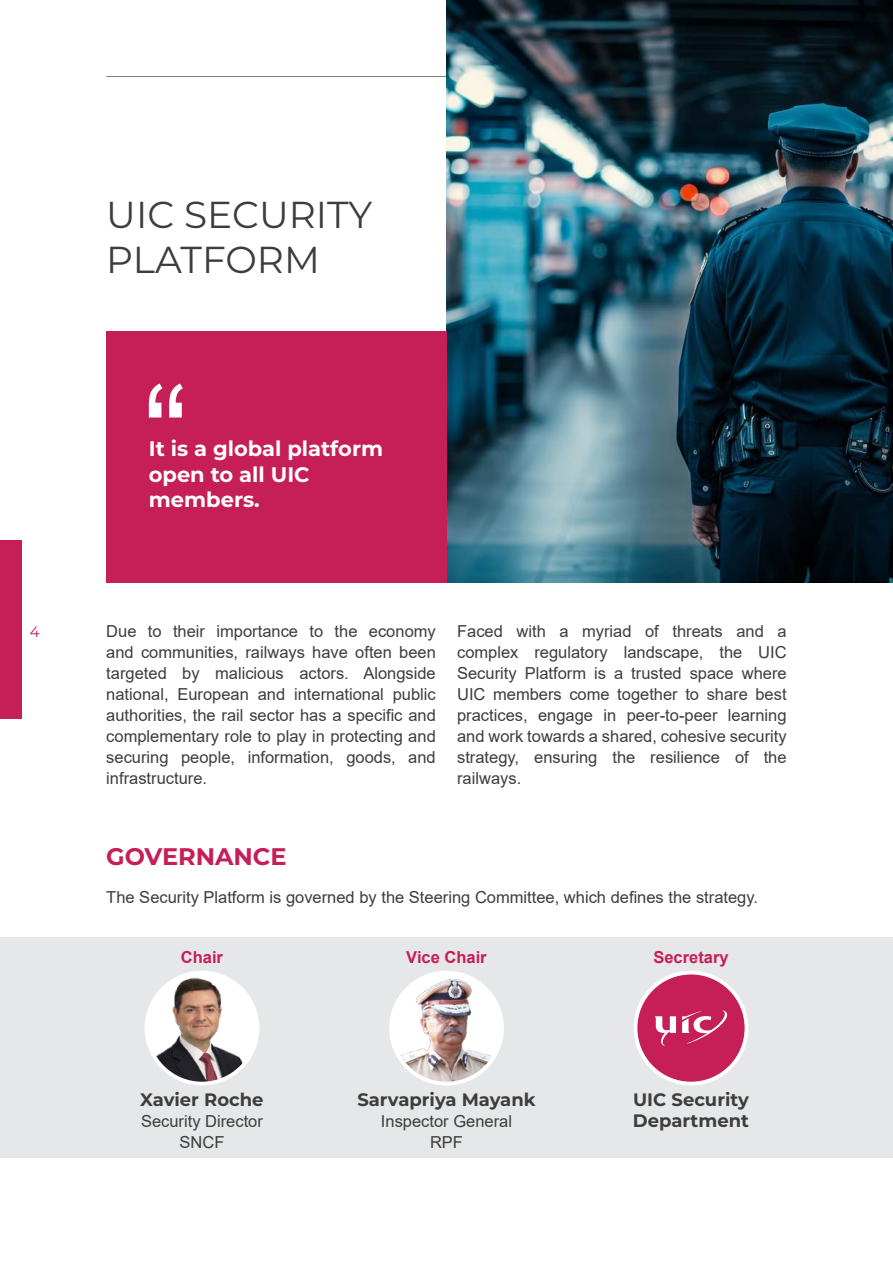
<style>
.page{position:relative;width:893px;height:1263px;background:#fff}
.page>*{position:absolute;margin:0;border:0;box-sizing:border-box;transform-origin:0 0}
.t1{font:37.5px/45px "Montserrat";color:#3d3d3c}
.t2{font:700 24px "Montserrat";color:#c61e57}
.t3{font:700 21px/25.2px "Montserrat";color:#fff}
.t4{font:700 18px/21px "Montserrat";color:#3d3d3c}
.t5{font:16.5px/21px "Arial";color:#3d3d3c;text-align:justify}
.t6{font:700 16.5px "Arial";color:#c61e57}
.t7{font:15px "Montserrat";color:#c61e57}
</style>
<div class="page">
<hr style="left:106px;top:76px;width:681px;height:1px;background:#6d8186">
<div style="left:0;top:540px;width:21px;height:179px;background:#c61e57"></div>
<div style="left:0;top:937px;width:893px;height:221px;background:#e6e7e8"></div>
<img style="left:446px;top:0;width:447px;height:583px">
<div style="left:106px;top:331px;width:340px;height:252px;background:#c61e57"></div>
<svg style="left:149px;top:383px;width:34px;height:34px"></svg>
<img style="left:146px;top:972px;width:111px;height:111px;border-radius:56px">
<div style="left:145px;top:971px;width:114px;height:114px;border:4px solid #fff;border-radius:50%"></div>
<img style="left:391px;top:972px;width:111px;height:111px;border-radius:56px">
<div style="left:389px;top:971px;width:115px;height:114px;border:4px solid #fff;border-radius:50%"></div>
<div style="left:635px;top:972px;width:111px;height:111px;background:#c61e57;border-radius:50%"></div>
<svg style="left:682px;top:1010px;width:45px;height:34px"></svg>
<svg style="left:655px;top:1016px;width:21px;height:30px"></svg>
<div style="left:634px;top:971px;width:114px;height:114px;border:4px solid #fff;border-radius:50%"></div>
<p class="t7" style="left:30px;top:621px;width:11px">4</p>
<h1 class="t1" style="left:106px;top:191px;width:267px">UIC SECURITY<br>PLATFORM</h1>
<p class="t3" style="left:149px;top:435px;width:236px">It is a global platform open to all UIC members.</p>
<p class="t5" style="left:106px;top:620px;width:331px">Due to their importance to the economy and communities, railways have often been targeted by malicious actors. Alongside national, European and international public authorities, the rail sector has a specific and complementary role to play in protecting and securing people, information, goods, and infrastructure.</p>
<p class="t5" style="left:457px;top:620px;width:331px">Faced with a myriad of threats and a complex regulatory landscape, the UIC Security Platform is a trusted space where UIC members come together to share best practices, engage in peer-to-peer learning and work towards a shared, cohesive security strategy, ensuring the resilience of the railways.</p>
<h2 class="t2" style="left:106px;top:839px;width:182px">GOVERNANCE</h2>
<p class="t5" style="left:106px;top:887px;width:653px">The Security Platform is governed by the Steering Committee, which defines the strategy.</p>
<p class="t6" style="left:181px;top:946px;width:44px">Chair</p>
<p class="t4" style="left:140px;top:1088px;width:125px">Xavier Roche</p>
<p class="t5" style="left:141px;top:1110px;width:123px;text-align:center">Security Director<br>SNCF</p>
<p class="t6" style="left:406px;top:946px;width:82px">Vice Chair</p>
<p class="t4" style="left:357px;top:1088px;width:180px">Sarvapriya Mayank</p>
<p class="t5" style="left:381px;top:1110px;width:133px;text-align:center">Inspector General<br>RPF</p>
<p class="t6" style="left:653px;top:946px;width:77px">Secretary</p>
<p class="t4" style="left:633px;top:1088px;width:118px">UIC Security<br>Department</p>
</div>
